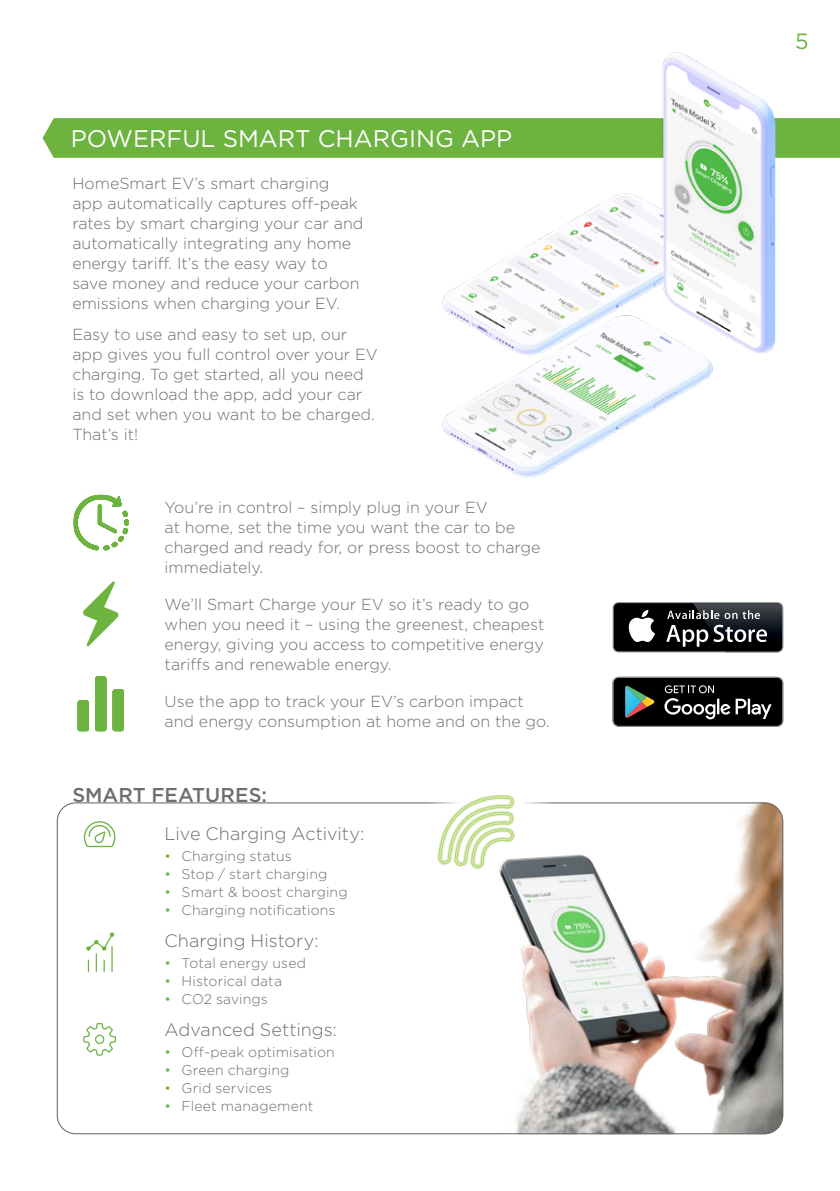
<style>
.page{position:relative;width:840px;height:1191px;background:#fff}
.page>*{position:absolute;margin:0;border:0;box-sizing:border-box;transform-origin:0 0}
.t1{font:24px "Gotham";color:#fff}
.t2{font:22px "Gotham";color:#6cb33f}
.t3{font:500 20px "Gotham";color:#6d6e71}
.t4{font:300 18px "Gotham";letter-spacing:-.005em;color:#6d6e71}
.t5{font:300 16px/20px "Gotham";color:#6d6e71}
.t6{font:300 14px "Gotham";letter-spacing:.01em;color:#6d6e71}
.s1{color:#6cb33f}
</style>
<div class="page">
<svg style="left:43px;top:118px;width:796px;height:40px;background:#71b646"></svg>
<svg style="left:83px;top:581px;width:36px;height:65px"></svg>
<svg style="left:78px;top:676px;width:46px;height:55px"></svg>
<svg style="left:73px;top:494px;width:56px;height:56px"></svg>
<svg style="left:612px;top:602px;width:170px;height:50px"></svg>
<div style="left:613px;top:603px;width:168px;height:48px;background:#000;border-radius:5px"></div>
<svg style="left:628px;top:610px;width:26px;height:32px"></svg>
<svg style="left:782px;top:604px;width:1px;height:42px"></svg>
<img style="left:692px;top:602px;width:90px;height:50px">
<img style="left:692px;top:603px;width:89px;height:48px">
<svg style="left:666px;top:610px;width:100px;height:36px"></svg>
<svg style="left:612px;top:677px;width:170px;height:50px;background:#262928"></svg>
<img style="left:476px;top:802px;width:306px;height:332px">
<svg style="left:86px;top:932px;width:28px;height:39px"></svg>
<svg style="left:83px;top:1023px;width:33px;height:33px"></svg>
<svg style="left:84px;top:821px;width:31px;height:26px"></svg>
<div style="left:426px;top:734px;width:127px;height:127px;background:#fff;border-radius:50%"></div>
<svg style="left:437px;top:794px;width:77px;height:75px"></svg>
<img style="left:186px;top:52px;width:639px;height:426px">
<h1 class="t1" style="left:71px;top:123px;width:442px">POWERFUL SMART CHARGING APP</h1>
<p class="t5" style="left:72px;top:173px;width:292px">HomeSmart EV’s smart charging app automatically captures off-peak rates by smart charging your car and automatically integrating any home energy tariff. It’s the easy way to save money and reduce your carbon emissions when charging your EV.</p>
<p class="t5" style="left:72px;top:324px;width:307px">Easy to use and easy to set up, our app gives you full control over your EV charging. To get started, all you need is to download the app, add your car and set when you want to be charged.<br>That’s it!</p>
<p class="t5" style="left:164px;top:496px;width:377px">You’re in control – simply plug in your EV<br>at home, set the time you want the car to be charged and ready for, or press boost to charge immediately.</p>
<p class="t5" style="left:164px;top:593px;width:381px">We’ll Smart Charge your EV so it’s ready to go when you need it – using the greenest, cheapest energy, giving you access to competitive energy tariffs and renewable energy.</p>
<p class="t5" style="left:164px;top:690px;width:386px">Use the app to track your EV’s carbon impact and energy consumption at home and on the go.</p>
<p class="t3" style="left:72px;top:782px;width:196px">SMART FEATURES:</p>
<p class="t4" style="left:164px;top:822px;width:201px">Live Charging Activity:</p>
<p class="t6" style="left:164px;top:847px;width:129px"><span class="s1">•</span> Charging status</p>
<p class="t6" style="left:164px;top:865px;width:164px"><span class="s1">•</span> Stop / start charging</p>
<p class="t6" style="left:164px;top:883px;width:184px"><span class="s1">•</span> Smart &amp; boost charging</p>
<p class="t6" style="left:164px;top:901px;width:172px"><span class="s1">•</span> Charging notifications</p>
<p class="t4" style="left:164px;top:929px;width:155px">Charging History:</p>
<p class="t6" style="left:164px;top:954px;width:143px"><span class="s1">•</span> Total energy used</p>
<p class="t6" style="left:164px;top:972px;width:119px"><span class="s1">•</span> Historical data</p>
<p class="t6" style="left:164px;top:990px;width:105px"><span class="s1">•</span> CO2 savings</p>
<p class="t4" style="left:164px;top:1018px;width:174px">Advanced Settings:</p>
<p class="t6" style="left:164px;top:1043px;width:172px"><span class="s1">•</span> Off-peak optimisation</p>
<p class="t6" style="left:164px;top:1061px;width:126px"><span class="s1">•</span> Green charging</p>
<p class="t6" style="left:164px;top:1079px;width:109px"><span class="s1">•</span> Grid services</p>
<p class="t6" style="left:164px;top:1097px;width:150px"><span class="s1">•</span> Fleet management</p>
<h2 class="t2" style="left:794px;top:27px;width:15px">5</h2>
</div>
